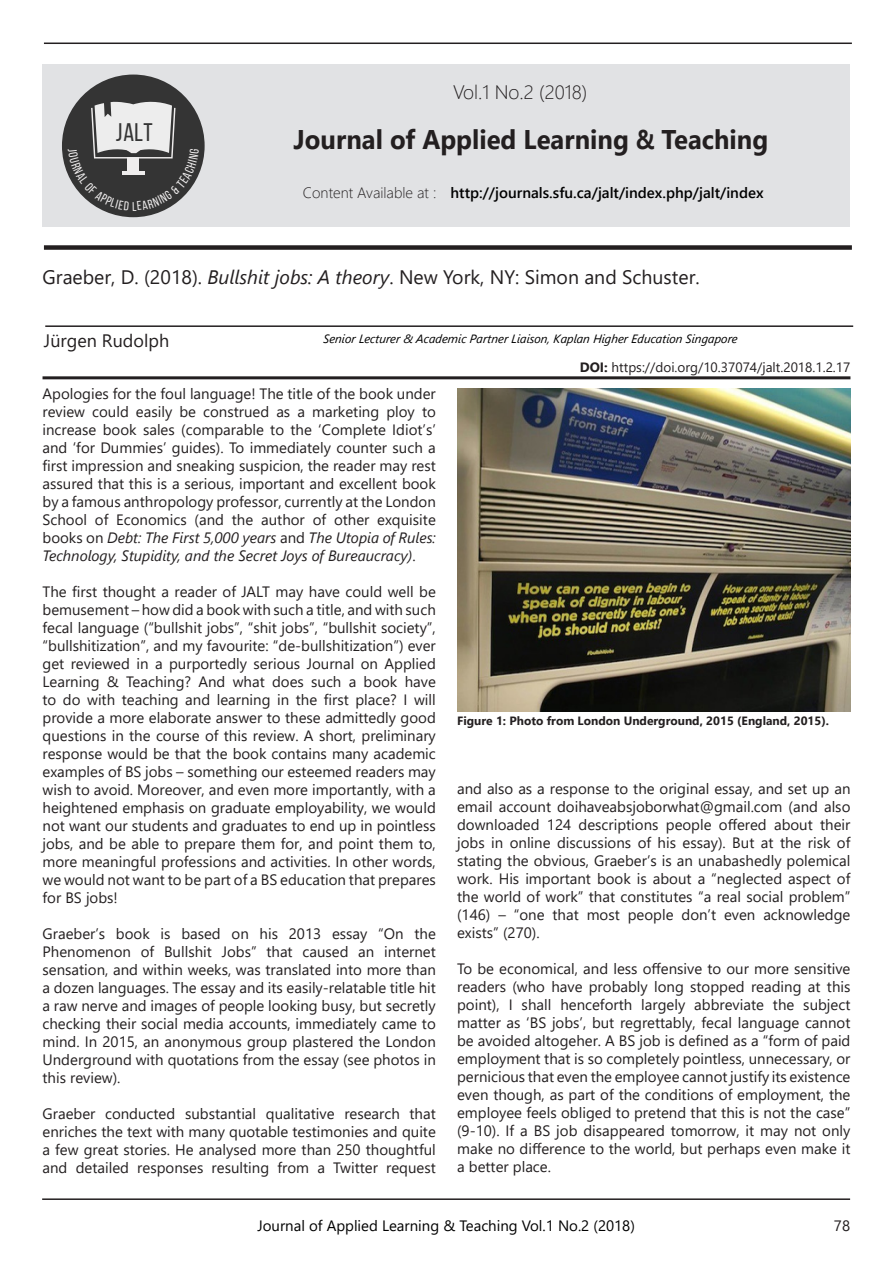
<style>
.page{position:relative;width:893px;height:1263px;background:#fff}
.page>*{position:absolute;margin:0;border:0;box-sizing:border-box;transform-origin:0 0}
.t1{font:700 27px "Segoe UI";color:#231f20;scale:.95 1}
.t2{font:25.5px "Bebas Neue";color:#343434}
.t3{font:19.5px "Segoe UI";color:#231f20}
.t4{font:300 19.5px "Segoe UI";color:#231f20}
.t5{font:18px "Segoe UI";color:#231f20}
.t6{font:15px/18px "Segoe UI";color:#231f20;text-align:justify}
.t7{font:15px "Segoe UI";color:#000}
.t8{font:600 15px "Segoe UI";color:#000}
.t9{font:300 15px "Segoe UI";color:#231f20}
.t10{font:13.5px "Segoe UI";color:#231f20}
.t11{font:italic 12px "Segoe UI";color:#000}
.t12{font:700 12px "Segoe UI";color:#231f20}
.s1{font-style:italic}
.s2{font-weight:700}
</style>
<div class="page">
<hr style="left:42px;top:1198px;width:808px;height:2px;background:#231f20">
<hr style="left:45px;top:325px;width:808px;height:2px;background:#231f20">
<hr style="left:43px;top:376px;width:807px;height:3px;background:#231f20">
<div style="left:44px;top:245px;width:808px;height:5px;background:#231f20"></div>
<img style="left:457px;top:388px;width:393px;height:323px">
<div style="left:43px;top:64px;width:807px;height:163px;background:#e1e2e4"></div>
<hr style="left:44px;top:43px;width:808px;height:1px;background:#231f20">
<div style="left:62px;top:75px;width:143px;height:142px;background:#343434;border-radius:50%"></div>
<svg style="left:68px;top:101px;width:131px;height:110px"></svg>
<p class="t2" style="left:116px;top:118px;width:38px">JALT</p>
<p class="t4" style="left:453px;top:74px;width:136px">Vol.1 No.2 (2018)</p>
<p class="t1" style="left:294px;top:114px;width:501px">Journal of Applied Learning &amp; Teaching</p>
<p class="t9" style="left:303px;top:179px;width:135px">Content Available at :</p>
<p class="t8" style="left:450px;top:179px;width:315px">http://journals.sfu.ca/jalt/index.php/jalt/index</p>
<p class="t3" style="left:43px;top:259px;width:659px">Graeber, D. (2018). <span class="s1">Bullshit jobs: A theory</span>. New York, NY: Simon and Schuster.</p>
<p class="t5" style="left:44px;top:324px;width:127px">Jürgen Rudolph</p>
<p class="t11" style="left:323px;top:327px;width:417px">Senior Lecturer &amp; Academic Partner Liaison, Kaplan Higher Education Singapore</p>
<p class="t6" style="left:43px;top:383px;width:395px">Apologies for the foul language! The title of the book under review could easily be construed as a marketing ploy to increase book sales (comparable to the ‘Complete Idiot’s’ and ‘for Dummies’ guides). To immediately counter such a first impression and sneaking suspicion, the reader may rest assured that this is a serious, important and excellent book by a famous anthropology professor, currently at the London School of Economics (and the author of other exquisite books on <span class="s1">Debt: The First 5,000 years</span> and <span class="s1">The Utopia of Rules:<br>Technology, Stupidity, and the Secret Joys of Bureaucracy)</span>.</p>
<p class="t6" style="left:43px;top:581px;width:395px">The first thought a reader of JALT may have could well be bemusement – how did a book with such a title, and with such fecal language (“bullshit jobs”, “shit jobs”, “bullshit society”, “bullshitization”, and my favourite: “de-bullshitization”) ever get reviewed in a purportedly serious Journal on Applied Learning &amp; Teaching? And what does such a book have to do with teaching and learning in the first place? I will provide a more elaborate answer to these admittedly good questions in the course of this review. A short, preliminary response would be that the book contains many academic examples of BS jobs – something our esteemed readers may wish to avoid. Moreover, and even more importantly, with a heightened emphasis on graduate employability, we would not want our students and graduates to end up in pointless jobs, and be able to prepare them for, and point them to, more meaningful professions and activities. In other words, we would not want to be part of a BS education that prepares for BS jobs!</p>
<p class="t6" style="left:43px;top:923px;width:395px">Graeber’s book is based on his 2013 essay “On the Phenomenon of Bullshit Jobs” that caused an internet sensation, and within weeks, was translated into more than a dozen languages. The essay and its easily-relatable title hit a raw nerve and images of people looking busy, but secretly checking their social media accounts, immediately came to mind. In 2015, an anonymous group plastered the London Underground with quotations from the essay (see photos in this review).</p>
<p class="t6" style="left:43px;top:1103px;width:395px">Graeber conducted substantial qualitative research that enriches the text with many quotable testimonies and quite a few great stories. He analysed more than 250 thoughtful and detailed responses resulting from a Twitter request</p>
<p class="t10" style="left:580px;top:355px;width:272px"><span class="s2">DOI:</span> https://doi.org/10.37074/jalt.2018.1.2.17</p>
<p class="t12" style="left:457px;top:710px;width:373px">Figure 1: Photo from London Underground, 2015 (England, 2015).</p>
<p class="t6" style="left:457px;top:778px;width:395px">and also as a response to the original essay, and set up an email account doihaveabsjoborwhat@gmail.com (and also downloaded 124 descriptions people offered about their jobs in online discussions of his essay). But at the risk of stating the obvious, Graeber’s is an unabashedly polemical work. His important book is about a “neglected aspect of the world of work” that constitutes “a real social problem” (146) – “one that most people don’t even acknowledge exists” (270).</p>
<p class="t6" style="left:457px;top:958px;width:395px">To be economical, and less offensive to our more sensitive readers (who have probably long stopped reading at this point), I shall henceforth largely abbreviate the subject matter as ‘BS jobs’, but regrettably, fecal language cannot be avoided altogeher. A BS job is defined as a “form of paid employment that is so completely pointless, unnecessary, or pernicious that even the employee cannot justify its existence even though, as part of the conditions of employment, the employee feels obliged to pretend that this is not the case” (9-10). If a BS job disappeared tomorrow, it may not only make no difference to the world, but perhaps even make it a better place.</p>
<p class="t7" style="left:257px;top:1211px;width:379px">Journal of Applied Learning &amp; Teaching Vol.1 No.2 (2018)</p>
<p class="t6" style="left:834px;top:1215px;width:18px">78</p>
</div>
